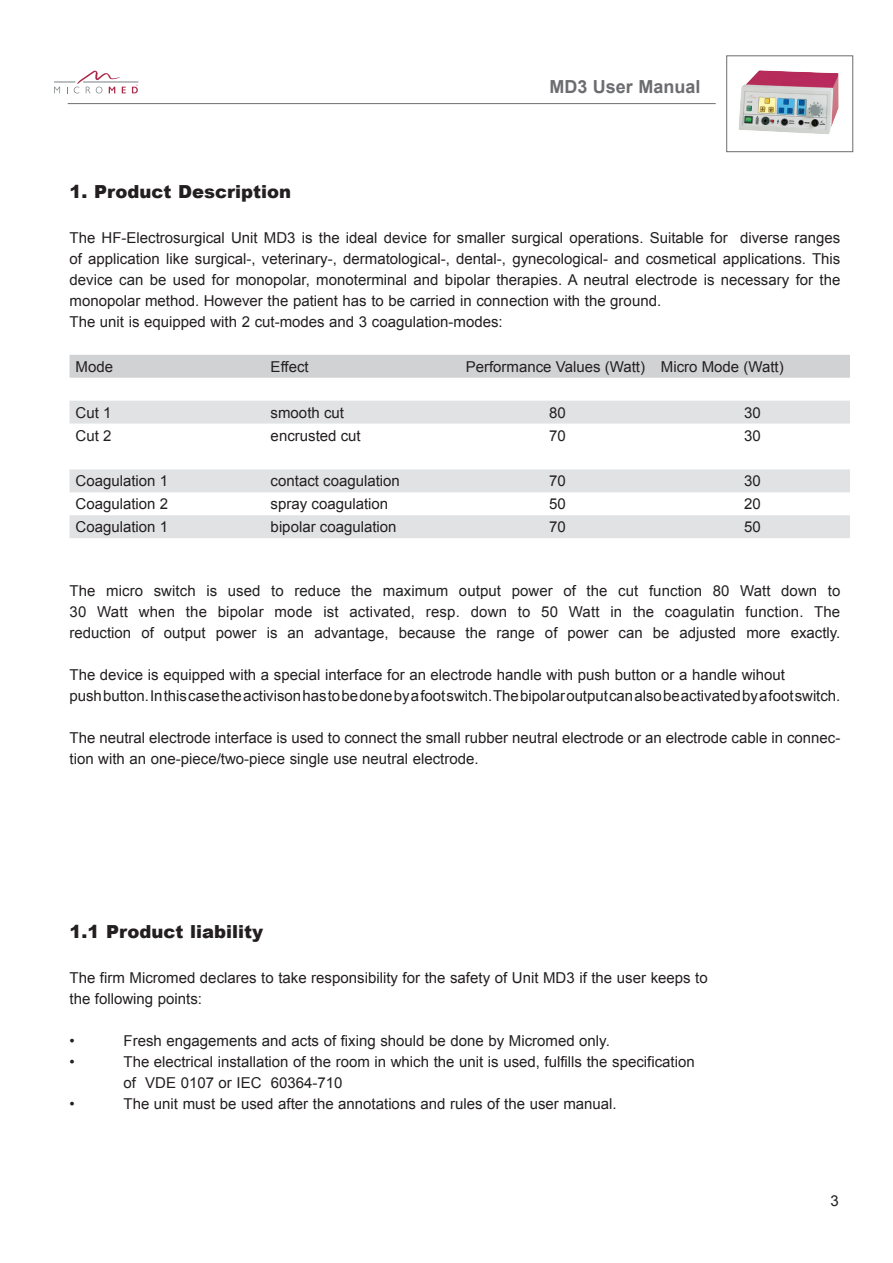
<style>
.page{position:relative;width:893px;height:1263px;background:#fff}
.page>*{position:absolute;margin:0;border:0;box-sizing:border-box;transform-origin:0 0}
.t1{font:900 18px "Arial";color:#231f20}
.t2{font:700 18px "Arial";color:#6c6d70}
.t3{font:15px/21px "Arial";color:#231f20}
</style>
<div class="page">
<hr style="left:68px;top:103px;width:648px;height:1px;background:#6c6d70">
<div style="left:726px;top:55px;width:127px;height:97px;border:1px solid #6c6d70"></div>
<img style="left:738px;top:70px;width:101px;height:64px">
<hr style="left:83px;top:82px;width:55px;height:1px;background:#778084">
<svg style="left:54px;top:71px;width:72px;height:22px"></svg>
<svg style="left:132px;top:84px;width:6px;height:9px"></svg>
<div style="left:70px;top:355px;width:780px;height:23px;background:#d1d2d4"></div>
<svg style="left:70px;top:401px;width:780px;height:137px"></svg>
<p class="t2" style="left:549px;top:75px;width:153px">MD3 User Manual</p>
<p class="t1" style="left:70px;top:178px;width:223px">1. Product Description</p>
<p class="t3" style="left:70px;top:227px;width:772px">The HF-Electrosurgical Unit MD3 is the ideal device for smaller surgical operations. Suitable for diverse ranges of application like surgical-, veterinary-, dermatological-, dental-, gynecological- and cosmetical applications. This device can be used for monopolar, monoterminal and bipolar therapies. A neutral electrode is necessary for the monopolar method. However the patient has to be carried in connection with the ground.<br>The unit is equipped with 2 cut-modes and 3 coagulation-modes:</p>
<p class="t3" style="left:76px;top:356px;width:39px">Mode</p>
<p class="t3" style="left:271px;top:356px;width:40px">Effect</p>
<p class="t3" style="left:466px;top:356px;width:319px">Performance Values (Watt) Micro Mode (Watt)</p>
<p class="t3" style="left:76px;top:402px;width:37px">Cut 1</p>
<p class="t3" style="left:271px;top:402px;width:75px">smooth cut</p>
<p class="t3" style="left:549px;top:402px;width:18px">80</p>
<p class="t3" style="left:744px;top:402px;width:18px">30</p>
<p class="t3" style="left:76px;top:425px;width:37px">Cut 2</p>
<p class="t3" style="left:271px;top:425px;width:92px">encrusted cut</p>
<p class="t3" style="left:549px;top:425px;width:18px">70</p>
<p class="t3" style="left:744px;top:425px;width:18px">30</p>
<p class="t3" style="left:76px;top:471px;width:94px">Coagulation 1</p>
<p class="t3" style="left:271px;top:471px;width:131px">contact coagulation</p>
<p class="t3" style="left:549px;top:471px;width:18px">70</p>
<p class="t3" style="left:744px;top:471px;width:18px">30</p>
<p class="t3" style="left:76px;top:494px;width:94px">Coagulation 2</p>
<p class="t3" style="left:271px;top:494px;width:119px">spray coagulation</p>
<p class="t3" style="left:549px;top:494px;width:18px">50</p>
<p class="t3" style="left:744px;top:494px;width:18px">20</p>
<p class="t3" style="left:76px;top:517px;width:94px">Coagulation 1</p>
<p class="t3" style="left:271px;top:517px;width:127px">bipolar coagulation</p>
<p class="t3" style="left:549px;top:517px;width:18px">70</p>
<p class="t3" style="left:744px;top:517px;width:18px">50</p>
<p class="t3" style="left:70px;top:581px;width:772px;text-align:justify">The micro switch is used to reduce the maximum output power of the cut function 80 Watt down to 30 Watt when the bipolar mode ist activated, resp. down to 50 Watt in the coagulatin function. The reduction of output power is an advantage, because the range of power can be adjusted more exactly.</p>
<p class="t3" style="left:70px;top:665px;width:772px">The device is equipped with a special interface for an electrode handle with push button or a handle wihout<br>push button. In this case the activison has to be done by a foot switch. The bipolar output can also be activated by a foot switch.</p>
<p class="t3" style="left:70px;top:728px;width:772px">The neutral electrode interface is used to connect the small rubber neutral electrode or an electrode cable in connec&shy;tion with an one-piece/two-piece single use neutral electrode.</p>
<p class="t1" style="left:70px;top:918px;width:195px">1.1 Product liability</p>
<p class="t3" style="left:70px;top:967px;width:640px">The firm Micromed declares to take responsibility for the safety of Unit MD3 if the user keeps to the following points:</p>
<p class="t3" style="left:70px;top:1030px;width:7px">•</p>
<p class="t3" style="left:124px;top:1030px;width:488px">Fresh engagements and acts of fixing should be done by Micromed only.</p>
<p class="t3" style="left:70px;top:1051px;width:7px">•</p>
<p class="t3" style="left:124px;top:1051px;width:573px">The electrical installation of the room in which the unit is used, fulfills the specification of VDE 0107 or IEC 60364-710</p>
<p class="t3" style="left:70px;top:1093px;width:7px">•</p>
<p class="t3" style="left:124px;top:1093px;width:495px">The unit must be used after the annotations and rules of the user manual.</p>
<p class="t3" style="left:831px;top:1190px;width:10px">3</p>
</div>
